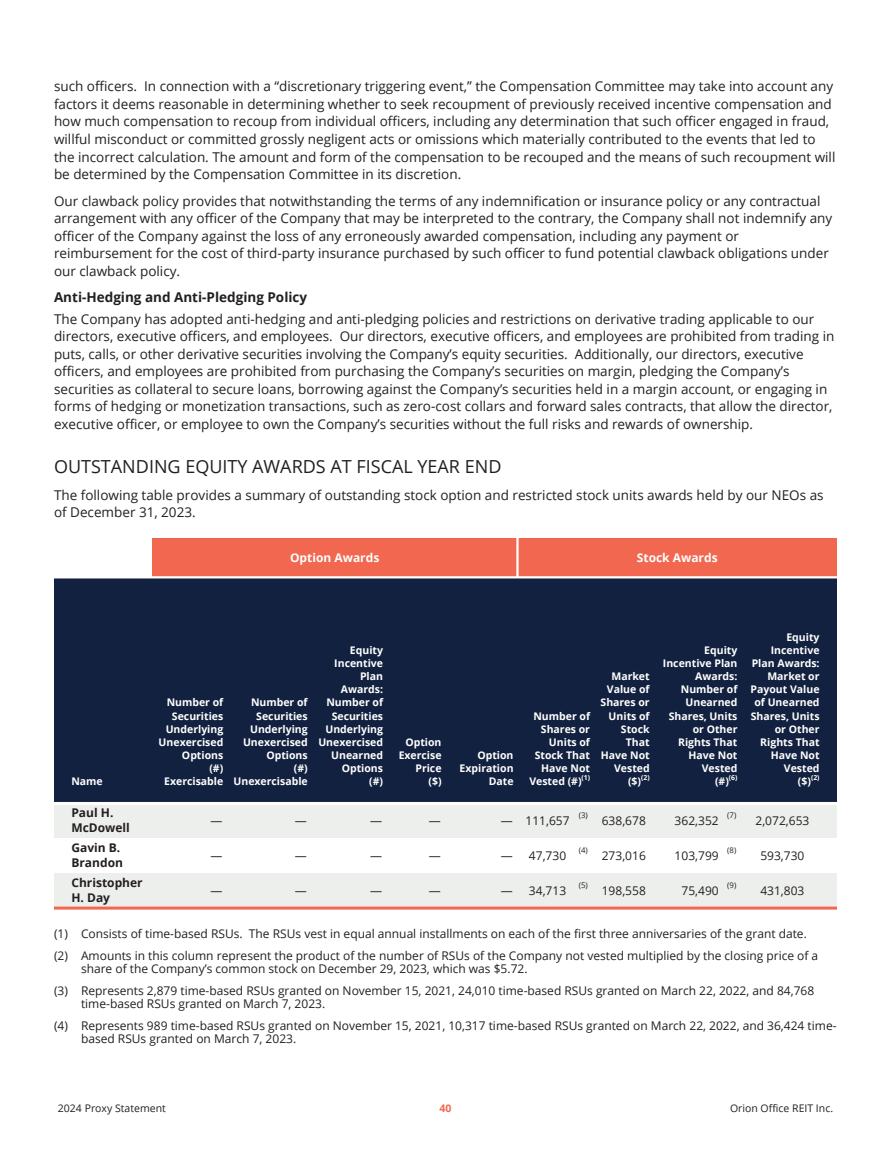
<style>
.page{position:relative;width:891px;height:1161px;background:#fff}
.page>*{position:absolute;margin:0;border:0;box-sizing:border-box;transform-origin:0 0}
.t1{font:18px "Open Sans";color:#231f20}
.t2{font:13.5px/17.5px "Open Sans";color:#231f20}
.t3{font:12px/21.3px "Open Sans";color:#231f20}
.t4{font:700 12px/15px "Open Sans";color:#231f20}
.t5{font:700 12px "Open Sans";color:#fff}
.t6{font:700 10.5px/13.2px "Open Sans";color:#fff;text-align:right}
.t7{font:10.5px "Open Sans";color:#231f20}
.t8{font:700 10.5px "Open Sans";color:#f1674f}
.t9{font:7.8px "Open Sans";color:#231f20}
.t10{font:700 6.9px "Open Sans";color:#fff}
.s1{font-weight:700}
</style>
<div class="page">
<div style="left:152px;top:538px;width:366px;height:39px;background:#f1674f"></div>
<div style="left:518px;top:538px;width:319px;height:39px;background:#f1674f"></div>
<div style="left:54px;top:577px;width:464px;height:226px;background:#12213f"></div>
<div style="left:518px;top:577px;width:76px;height:213px;background:#12213f"></div>
<div style="left:594px;top:577px;width:60px;height:213px;background:#12213f"></div>
<div style="left:654px;top:577px;width:87px;height:213px;background:#12213f"></div>
<div style="left:741px;top:577px;width:83px;height:213px;background:#12213f"></div>
<div style="left:824px;top:577px;width:13px;height:213px;background:#12213f"></div>
<div style="left:518px;top:790px;width:136px;height:13px;background:#12213f"></div>
<div style="left:654px;top:790px;width:87px;height:13px;background:#12213f"></div>
<div style="left:741px;top:790px;width:96px;height:13px;background:#12213f"></div>
<div style="left:54px;top:803px;width:783px;height:35px;background:#edefed"></div>
<div style="left:54px;top:873px;width:783px;height:35px;background:#edefed"></div>
<hr style="left:516px;top:538px;width:3px;height:39px;background:#fff">
<hr style="left:54px;top:576px;width:783px;height:2px;background:#fff">
<hr style="left:54px;top:802px;width:783px;height:3px;background:#fff">
<hr style="left:54px;top:907px;width:783px;height:3px;background:#f1674f">
<p class="t2" style="left:54px;top:77px;width:783px">such officers. In connection with a “discretionary triggering event,” the Compensation Committee may take into account any factors it deems reasonable in determining whether to seek recoupment of previously received incentive compensation and how much compensation to recoup from individual officers, including any determination that such officer engaged in fraud, willful misconduct or committed grossly negligent acts or omissions which materially contributed to the events that led to the incorrect calculation. The amount and form of the compensation to be recouped and the means of such recoupment will be determined by the Compensation Committee in its discretion.</p>
<p class="t2" style="left:54px;top:192px;width:780px">Our clawback policy provides that notwithstanding the terms of any indemnification or insurance policy or any contractual arrangement with any officer of the Company that may be interpreted to the contrary, the Company shall not indemnify any officer of the Company against the loss of any erroneously awarded compensation, including any payment or reimbursement for the cost of third-party insurance purchased by such officer to fund potential clawback obligations under our clawback policy.</p>
<p class="t2" style="left:54px;top:286px;width:762px;line-height:21.3px"><span class="s1">Anti-Hedging and Anti-Pledging Policy<br></span>The Company has adopted anti-hedging and anti-pledging policies and restrictions on derivative trading applicable to our</p>
<p class="t2" style="left:54px;top:327px;width:782px">directors, executive officers, and employees. Our directors, executive officers, and employees are prohibited from trading in puts, calls, or other derivative securities involving the Company’s equity securities. Additionally, our directors, executive officers, and employees are prohibited from purchasing the Company’s securities on margin, pledging the Company’s securities as collateral to secure loans, borrowing against the Company’s securities held in a margin account, or engaging in forms of hedging or monetization transactions, such as zero-cost collars and forward sales contracts, that allow the director, executive officer, or employee to own the Company’s securities without the full risks and rewards of ownership.</p>
<p class="t1" style="left:54px;top:454px;width:449px">OUTSTANDING EQUITY AWARDS AT FISCAL YEAR END</p>
<p class="t2" style="left:54px;top:486px;width:771px">The following table provides a summary of outstanding stock option and restricted stock units awards held by our NEOs as of December 31, 2023.</p>
<p class="t5" style="left:290px;top:549px;width:91px">Option Awards</p>
<p class="t5" style="left:637px;top:549px;width:82px">Stock Awards</p>
<p class="t6" style="left:71px;top:775px;width:33px">Name</p>
<p class="t4" style="left:71px;top:805px;width:60px">Paul H.<br>McDowell</p>
<p class="t4" style="left:71px;top:840px;width:53px">Gavin B.<br>Brandon</p>
<p class="t6" style="left:159px;top:696px;width:66px">Number of<br>Securities<br>Underlying<br>Unexercised<br>Options<br>(#)<br>Exercisable</p>
<p class="t6" style="left:234px;top:696px;width:76px">Number of<br>Securities<br>Underlying<br>Unexercised<br>Options<br>(#)<br>Unexercisable</p>
<p class="t6" style="left:318px;top:643px;width:66px">Equity<br>Incentive<br>Plan<br>Awards:<br>Number of<br>Securities<br>Underlying<br>Unexercised<br>Unearned<br>Options<br>(#)</p>
<p class="t6" style="left:399px;top:735px;width:44px">Option<br>Exercise<br>Price<br>($)</p>
<p class="t6" style="left:460px;top:748px;width:56px">Option<br>Expiration<br>Date</p>
<p class="t6" style="left:533px;top:709px;width:58px">Number of</p>
<p class="t6" style="left:541px;top:722px;width:51px">Shares or</p>
<p class="t6" style="left:549px;top:735px;width:43px">Units of</p>
<p class="t6" style="left:535px;top:748px;width:57px">Stock That</p>
<p class="t6" style="left:541px;top:761px;width:50px">Have Not</p>
<p class="t6" style="left:529px;top:775px;width:54px">Vested (#)</p>
<p class="t10" style="left:582px;top:772px;width:10px">(1)</p>
<p class="t6" style="left:611px;top:670px;width:40px">Market</p>
<p class="t6" style="left:607px;top:683px;width:44px">Value of</p>
<p class="t6" style="left:601px;top:696px;width:51px">Shares or</p>
<p class="t6" style="left:609px;top:709px;width:43px">Units of</p>
<p class="t6" style="left:621px;top:722px;width:30px">Stock</p>
<p class="t6" style="left:626px;top:735px;width:25px">That</p>
<p class="t6" style="left:601px;top:748px;width:50px">Have Not</p>
<p class="t6" style="left:614px;top:761px;width:37px">Vested</p>
<p class="t6" style="left:628px;top:775px;width:15px">($)</p>
<p class="t10" style="left:641px;top:772px;width:10px">(2)</p>
<p class="t6" style="left:704px;top:643px;width:35px">Equity</p>
<p class="t6" style="left:663px;top:656px;width:76px">Incentive Plan</p>
<p class="t6" style="left:695px;top:670px;width:44px">Awards:</p>
<p class="t6" style="left:681px;top:683px;width:58px">Number of</p>
<p class="t6" style="left:686px;top:696px;width:53px">Unearned</p>
<p class="t6" style="left:669px;top:709px;width:70px">Shares, Units</p>
<p class="t6" style="left:693px;top:722px;width:46px">or Other</p>
<p class="t6" style="left:678px;top:735px;width:61px">Rights That</p>
<p class="t6" style="left:689px;top:748px;width:50px">Have Not</p>
<p class="t6" style="left:702px;top:761px;width:37px">Vested</p>
<p class="t6" style="left:715px;top:775px;width:15px">(#)</p>
<p class="t10" style="left:729px;top:772px;width:10px">(6)</p>
<p class="t6" style="left:786px;top:630px;width:35px">Equity</p>
<p class="t6" style="left:771px;top:643px;width:50px">Incentive</p>
<p class="t6" style="left:752px;top:656px;width:69px">Plan Awards:</p>
<p class="t6" style="left:767px;top:670px;width:54px">Market or</p>
<p class="t6" style="left:751px;top:683px;width:71px">Payout Value</p>
<p class="t6" style="left:754px;top:696px;width:67px">of Unearned</p>
<p class="t6" style="left:751px;top:709px;width:70px">Shares, Units</p>
<p class="t6" style="left:775px;top:722px;width:46px">or Other</p>
<p class="t6" style="left:760px;top:735px;width:61px">Rights That</p>
<p class="t6" style="left:771px;top:748px;width:50px">Have Not</p>
<p class="t6" style="left:784px;top:761px;width:37px">Vested</p>
<p class="t6" style="left:798px;top:775px;width:15px">($)</p>
<p class="t10" style="left:811px;top:772px;width:10px">(2)</p>
<p class="t3" style="left:211px;top:810px;width:13px">—</p>
<p class="t3" style="left:295px;top:810px;width:13px">—</p>
<p class="t3" style="left:370px;top:810px;width:13px">—</p>
<p class="t3" style="left:429px;top:810px;width:13px">—</p>
<p class="t3" style="left:501px;top:810px;width:70px">— 111,657</p>
<p class="t9" style="left:579px;top:810px;width:11px">(3)</p>
<p class="t3" style="left:602px;top:810px;width:46px">638,678</p>
<p class="t3" style="left:675px;top:810px;width:46px">362,352</p>
<p class="t9" style="left:727px;top:810px;width:11px">(7)</p>
<p class="t3" style="left:756px;top:810px;width:55px">2,072,653</p>
<p class="t3" style="left:211px;top:844px;width:13px">—</p>
<p class="t3" style="left:295px;top:844px;width:13px">—</p>
<p class="t3" style="left:370px;top:844px;width:13px">—</p>
<p class="t3" style="left:429px;top:844px;width:13px">—</p>
<p class="t3" style="left:501px;top:844px;width:67px">— 47,730</p>
<p class="t9" style="left:579px;top:845px;width:11px">(4)</p>
<p class="t3" style="left:602px;top:844px;width:46px">273,016</p>
<p class="t3" style="left:675px;top:844px;width:46px">103,799</p>
<p class="t9" style="left:727px;top:845px;width:11px">(8)</p>
<p class="t3" style="left:760px;top:844px;width:46px">593,730</p>
<p class="t4" style="left:71px;top:875px;width:73px">Christopher<br>H. Day</p>
<p class="t3" style="left:211px;top:879px;width:13px">—</p>
<p class="t3" style="left:295px;top:879px;width:13px">—</p>
<p class="t3" style="left:370px;top:879px;width:13px">—</p>
<p class="t3" style="left:429px;top:879px;width:13px">—</p>
<p class="t3" style="left:501px;top:879px;width:67px">— 34,713</p>
<p class="t9" style="left:579px;top:880px;width:11px">(5)</p>
<p class="t3" style="left:602px;top:879px;width:46px">198,558</p>
<p class="t3" style="left:681px;top:879px;width:39px">75,490</p>
<p class="t9" style="left:727px;top:880px;width:11px">(9)</p>
<p class="t3" style="left:760px;top:879px;width:46px">431,803</p>
<p class="t3" style="left:54px;top:923px;width:766px">(1) Consists of time-based RSUs. The RSUs vest in equal annual installments on each of the first three anniversaries of the grant date. (2) Amounts in this column represent the product of the number of RSUs of the Company not vested multiplied by the closing price of a</p>
<p class="t3" style="left:54px;top:958px;width:762px;text-indent:27px">share of the Company’s common stock on December 29, 2023, which was $5.72.<br>(3) Represents 2,879 time-based RSUs granted on November 15, 2021, 24,010 time-based RSUs granted on March 22, 2022, and 84,768</p>
<p class="t3" style="left:54px;top:993px;width:784px;text-indent:27px">time-based RSUs granted on March 7, 2023.<br>(4) Represents 989 time-based RSUs granted on November 15, 2021, 10,317 time-based RSUs granted on March 22, 2022, and 36,424 time-</p>
<p class="t3" style="left:81px;top:1028px;width:217px">based RSUs granted on March 7, 2023.</p>
<p class="t7" style="left:58px;top:1101px;width:109px">2024 Proxy Statement</p>
<p class="t8" style="left:440px;top:1100px;width:13px">40</p>
<p class="t7" style="left:730px;top:1101px;width:105px">Orion Office REIT Inc.</p>
</div>
